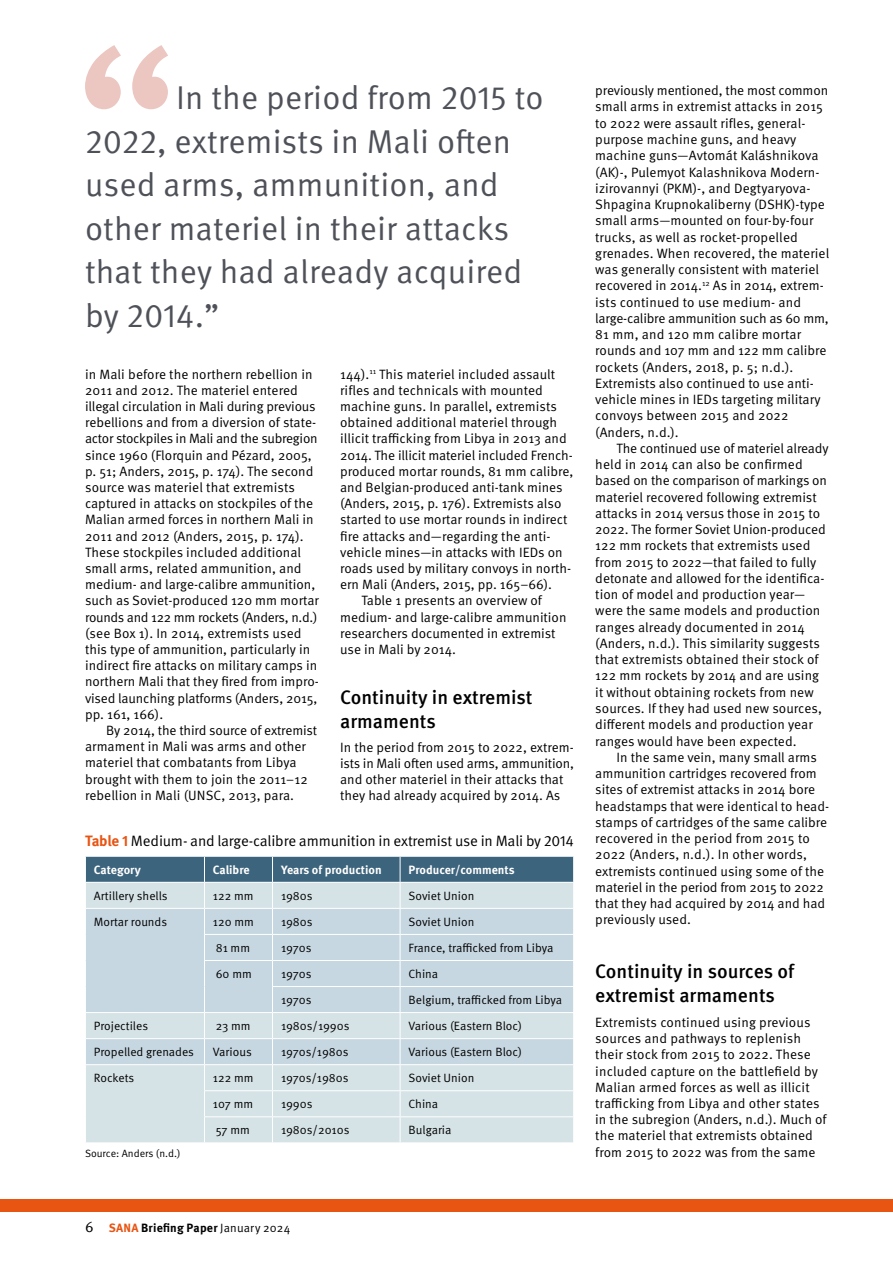
<style>
.page{position:relative;width:893px;height:1263px;background:#fff}
.page>*{position:absolute;margin:0;border:0;box-sizing:border-box;transform-origin:0 0}
.t1{font:33px/43.5px "Meta Pro Norm";letter-spacing:.005em;color:#4f5159}
.t2{font:500 19.5px/24px "Meta Pro";color:#000}
.t3{font:15px "Meta Pro Norm";letter-spacing:-.01em;color:#000}
.t4{font:13.5px/16.2px "Meta Pro Norm";color:#000}
.t5{font:12px "Meta Pro Norm";color:#000}
.t6{font:700 12px "Meta Pro";color:#fff}
.t7{font:700 12px "Meta Pro";letter-spacing:.02em;color:#000}
.t8{font:10.5px "Meta Pro Norm";color:#000}
.s1{font-family:"Meta Pro";font-weight:700;color:#e85412}
.s2{font-family:"Meta Pro Norm";font-weight:400;font-size:15px}
.s3{color:#e85412}
.s4{font-family:"Meta Pro Norm";font-weight:400}
</style>
<div class="page">
<div style="left:0;top:1199px;width:893px;height:13px;background:#e85412"></div>
<svg style="left:85px;top:856px;width:489px;height:286px;background:#c3d3db"></svg>
<svg style="left:85px;top:45px;width:83px;height:64px"></svg>
<h1 class="t1" style="left:85px;top:74px;width:460px;text-indent:91px">In the period from 2015 to<br>2022, extremists in Mali often used arms, ammunition, and other materiel in their attacks that they had already acquired by 2014.”</h1>
<p class="t4" style="left:85px;top:365px;width:235px">in Mali before the northern rebellion in 2011 and 2012. The materiel entered illegal circulation in Mali during previous rebellions and from a diversion of state&shy;actor stockpiles in Mali and the subregion since 1960 (Florquin and Pézard, 2005, p. 51; Anders, 2015, p. 174). The second source was materiel that extremists captured in attacks on stockpiles of the Malian armed forces in northern Mali in 2011 and 2012 (Anders, 2015, p. 174).<br>These stockpiles included additional small arms, related ammunition, and medium- and large-calibre ammunition, such as Soviet-produced 120 mm mortar rounds and 122 mm rockets (Anders, n.d.) (see Box 1). In 2014, extremists used this type of ammunition, particularly in indirect fire attacks on military camps in northern Mali that they fired from impro&shy;vised launching platforms (Anders, 2015, pp. 161, 166).<sup>10</sup></p>
<p class="t4" style="left:85px;top:721px;width:234px;text-indent:21px">By 2014, the third source of extremist armament in Mali was arms and other materiel that combatants from Libya brought with them to join the 2011–12 rebellion in Mali (UNSC, 2013, para.</p>
<p class="t4" style="left:340px;top:365px;width:217px">144).<sup>11</sup> This materiel included assault</p>
<p class="t4" style="left:340px;top:381px;width:204px">rifles and technicals with mounted</p>
<p class="t4" style="left:340px;top:397px;width:218px">machine guns. In parallel, extremists</p>
<p class="t4" style="left:340px;top:414px;width:219px">obtained additional materiel through</p>
<p class="t4" style="left:340px;top:430px;width:228px">illicit trafficking from Libya in 2013 and</p>
<p class="t4" style="left:340px;top:446px;width:234px">2014. The illicit materiel included French-</p>
<p class="t4" style="left:340px;top:462px;width:235px">produced mortar rounds, 81 mm calibre,</p>
<p class="t4" style="left:340px;top:478px;width:224px">and Belgian-produced anti-tank mines</p>
<p class="t4" style="left:340px;top:495px;width:223px">(Anders, 2015, p. 176). Extremists also</p>
<p class="t4" style="left:340px;top:511px;width:229px">started to use mortar rounds in indirect</p>
<p class="t4" style="left:340px;top:527px;width:212px">fire attacks and—regarding the anti-</p>
<p class="t4" style="left:340px;top:543px;width:224px">vehicle mines—in attacks with IEDs on</p>
<p class="t4" style="left:340px;top:559px;width:233px">roads used by military convoys in north-</p>
<p class="t4" style="left:340px;top:576px;width:213px">ern Mali (Anders, 2015, pp. 165–66).</p>
<p class="t4" style="left:361px;top:592px;width:182px">Table 1 presents an overview of</p>
<p class="t4" style="left:340px;top:608px;width:228px">medium- and large-calibre ammunition</p>
<p class="t4" style="left:340px;top:624px;width:217px">researchers documented in extremist</p>
<p class="t4" style="left:340px;top:640px;width:117px">use in Mali by 2014.</p>
<h2 class="t2" style="left:340px;top:684px;width:194px">Continuity in extremist armaments</h2>
<p class="t4" style="left:340px;top:738px;width:235px">In the period from 2015 to 2022, extrem&shy;ists in Mali often used arms, ammunition, and other materiel in their attacks that they had already acquired by 2014. As</p>
<p class="t3" style="left:85px;top:829px;width:490px"><span class="s1">Table 1</span> Medium- and large-calibre ammunition in extremist use in Mali by 2014</p>
<p class="t6" style="left:94px;top:860px;width:48px">Category</p>
<p class="t6" style="left:213px;top:860px;width:38px">Calibre</p>
<p class="t6" style="left:281px;top:860px;width:102px">Years of production</p>
<p class="t6" style="left:409px;top:860px;width:108px">Producer/comments</p>
<p class="t5" style="left:94px;top:887px;width:75px">Artillery shells</p>
<p class="t5" style="left:213px;top:887px;width:42px">122 mm</p>
<p class="t5" style="left:281px;top:887px;width:33px">1980s</p>
<p class="t5" style="left:409px;top:887px;width:67px">Soviet Union</p>
<p class="t5" style="left:94px;top:913px;width:75px">Mortar rounds</p>
<p class="t5" style="left:213px;top:913px;width:43px">120 mm</p>
<p class="t5" style="left:281px;top:913px;width:33px">1980s</p>
<p class="t5" style="left:409px;top:913px;width:67px">Soviet Union</p>
<p class="t5" style="left:216px;top:939px;width:36px">81 mm</p>
<p class="t5" style="left:281px;top:939px;width:32px">1970s</p>
<p class="t5" style="left:409px;top:939px;width:146px">France, trafficked from Libya</p>
<p class="t5" style="left:216px;top:965px;width:38px">60 mm</p>
<p class="t5" style="left:281px;top:965px;width:32px">1970s</p>
<p class="t5" style="left:409px;top:965px;width:31px">China</p>
<p class="t5" style="left:281px;top:991px;width:32px">1970s</p>
<p class="t5" style="left:409px;top:991px;width:155px">Belgium, trafficked from Libya</p>
<p class="t5" style="left:94px;top:1017px;width:56px">Projectiles</p>
<p class="t5" style="left:216px;top:1017px;width:36px">23 mm</p>
<p class="t5" style="left:281px;top:1017px;width:70px">1980s/1990s</p>
<p class="t5" style="left:409px;top:1017px;width:115px">Various (Eastern Bloc)</p>
<p class="t5" style="left:94px;top:1043px;width:102px">Propelled grenades</p>
<p class="t5" style="left:213px;top:1043px;width:40px">Various</p>
<p class="t5" style="left:281px;top:1043px;width:69px">1970s/1980s</p>
<p class="t5" style="left:409px;top:1043px;width:115px">Various (Eastern Bloc)</p>
<p class="t5" style="left:94px;top:1069px;width:42px">Rockets</p>
<p class="t5" style="left:213px;top:1069px;width:42px">122 mm</p>
<p class="t5" style="left:281px;top:1069px;width:69px">1970s/1980s</p>
<p class="t5" style="left:409px;top:1069px;width:67px">Soviet Union</p>
<p class="t5" style="left:213px;top:1095px;width:42px">107 mm</p>
<p class="t5" style="left:281px;top:1095px;width:33px">1990s</p>
<p class="t5" style="left:409px;top:1095px;width:31px">China</p>
<p class="t5" style="left:216px;top:1121px;width:36px">57 mm</p>
<p class="t5" style="left:281px;top:1121px;width:70px">1980s/2010s</p>
<p class="t5" style="left:409px;top:1121px;width:44px">Bulgaria</p>
<p class="t8" style="left:85px;top:1145px;width:97px">Source: Anders (n.d.)</p>
<p class="t4" style="left:595px;top:82px;width:235px">previously mentioned, the most common small arms in extremist attacks in 2015 to 2022 were assault rifles, general&shy;purpose machine guns, and heavy machine guns—Avtomát Kaláshnikova (AK)-, Pulemyot Kalashnikova Modern&shy;izirovannyi (PKM)-, and Degtyaryova-Shpagina Krupnokaliberny (DSHK)-type small arms—mounted on four-by-four trucks, as well as rocket-propelled grenades. When recovered, the materiel was generally consistent with materiel recovered in 2014.<sup>12</sup> As in 2014, extrem&shy;ists continued to use medium- and large-calibre ammunition such as 60 mm, 81 mm, and 120 mm calibre mortar rounds and 107 mm and 122 mm calibre rockets (Anders, 2018, p. 5; n.d.).<br>Extremists also continued to use anti&shy;vehicle mines in IEDs targeting military convoys between 2015 and 2022 (Anders, n.d.).</p>
<p class="t4" style="left:595px;top:439px;width:235px;text-indent:21px">The continued use of materiel already held in 2014 can also be confirmed based on the comparison of markings on materiel recovered following extremist attacks in 2014 versus those in 2015 to 2022. The former Soviet Union-produced 122 mm rockets that extremists used from 2015 to 2022—that failed to fully detonate and allowed for the identifica&shy;tion of model and production year— were the same models and production ranges already documented in 2014 (Anders, n.d.). This similarity suggests that extremists obtained their stock of 122 mm rockets by 2014 and are using it without obtaining rockets from new sources. If they had used new sources, different models and production year ranges would have been expected.</p>
<p class="t4" style="left:595px;top:748px;width:235px;text-indent:21px">In the same vein, many small arms ammunition cartridges recovered from sites of extremist attacks in 2014 bore headstamps that were identical to head&shy;stamps of cartridges of the same calibre recovered in the period from 2015 to 2022 (Anders, n.d.). In other words, extremists continued using some of the materiel in the period from 2015 to 2022 that they had acquired by 2014 and had previously used.</p>
<h2 class="t2" style="left:595px;top:958px;width:201px">Continuity in sources of extremist armaments</h2>
<p class="t4" style="left:595px;top:1013px;width:233px">Extremists continued using previous sources and pathways to replenish their stock from 2015 to 2022. These included capture on the battlefield by Malian armed forces as well as illicit trafficking from Libya and other states in the subregion (Anders, n.d.). Much of the materiel that extremists obtained from 2015 to 2022 was from the same</p>
<p class="t7" style="left:85px;top:1218px;width:207px"><span class="s2">6</span> <span class="s3">SANA</span> Briefing Paper <span class="s4">January 2024</span></p>
</div>
